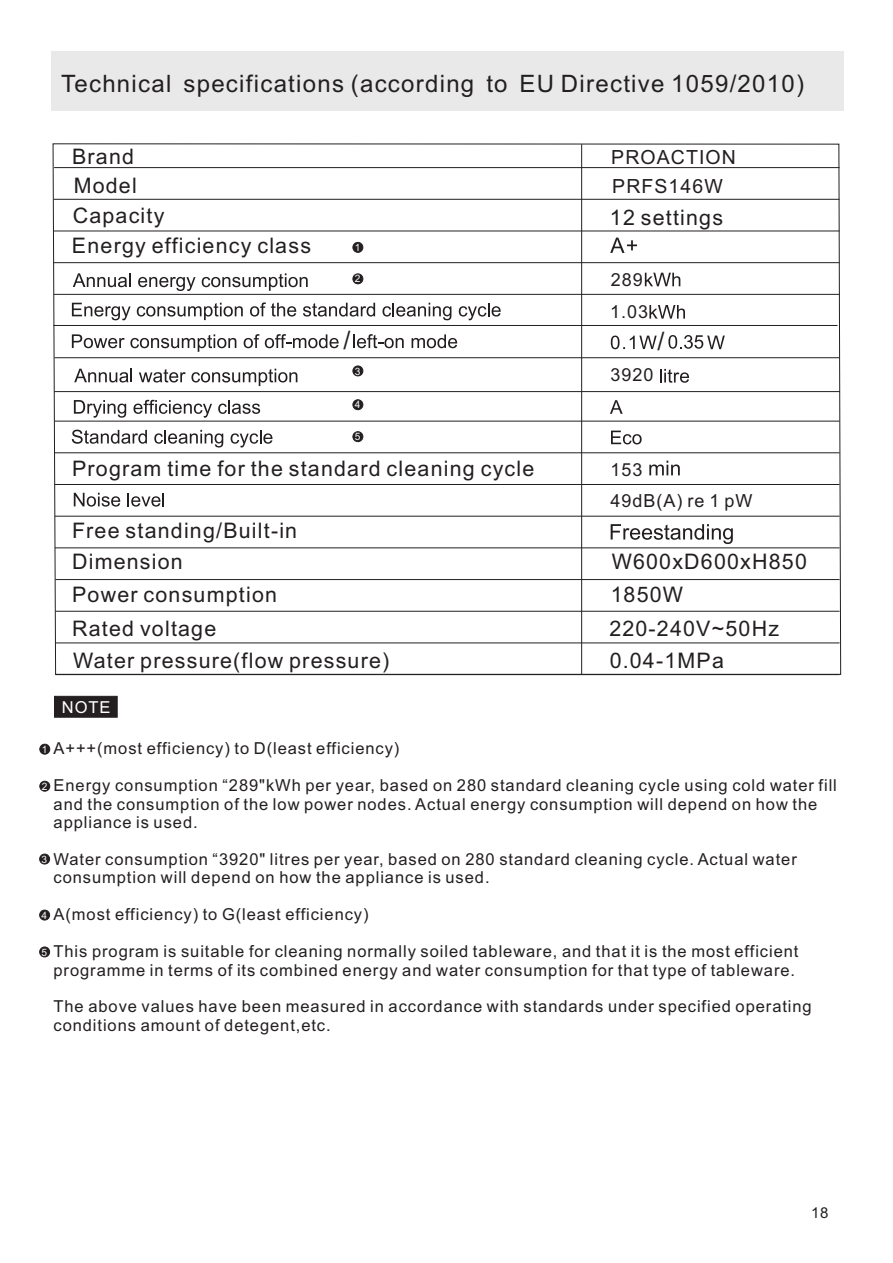
<style>
.page{position:relative;width:893px;height:1263px;background:#fff}
.page>*{position:absolute;margin:0;border:0;box-sizing:border-box;transform-origin:0 0}
.t1{font:25.05px "Arial";color:#231f20}
.t2{font:24px "Arial";letter-spacing:.055em;color:#231f20}
.t3{font:21.45px/31.2px "Arial";letter-spacing:.055em;color:#231f20}
.t4{font:19.5px/29px "Arial";letter-spacing:.055em;color:#231f20}
.t5{font:18px/32.1px "Arial";letter-spacing:.055em;color:#231f20}
.t6{font:16.5px/18.5px "Arial";letter-spacing:.055em;color:#231f20}
.t7{font:16.5px "Arial";color:#fff}
.t8{font:15px "Arial";color:#231f20}
.t9{font:10.2px "Arial";color:#fff}
</style>
<div class="page">
<svg style="left:52px;top:143px;width:789px;height:532px"></svg>
<hr style="left:54px;top:167px;width:785px;height:1px;background:#231f20">
<hr style="left:581px;top:144px;width:1px;height:531px;background:#231f20">
<hr style="left:54px;top:199px;width:785px;height:1px;background:#231f20">
<hr style="left:53px;top:231px;width:786px;height:1px;background:#231f20">
<hr style="left:54px;top:262px;width:785px;height:1px;background:#231f20">
<hr style="left:54px;top:294px;width:785px;height:1px;background:#231f20">
<hr style="left:53px;top:325px;width:784px;height:1px;background:#231f20">
<hr style="left:55px;top:357px;width:784px;height:1px;background:#231f20">
<hr style="left:54px;top:391px;width:785px;height:1px;background:#231f20">
<hr style="left:55px;top:421px;width:784px;height:1px;background:#231f20">
<hr style="left:54px;top:452px;width:785px;height:1px;background:#231f20">
<hr style="left:55px;top:484px;width:784px;height:1px;background:#231f20">
<hr style="left:55px;top:516px;width:784px;height:1px;background:#231f20">
<hr style="left:55px;top:547px;width:784px;height:1px;background:#231f20">
<hr style="left:55px;top:579px;width:784px;height:1px;background:#231f20">
<hr style="left:55px;top:611px;width:784px;height:1px;background:#231f20">
<hr style="left:55px;top:643px;width:784px;height:1px;background:#231f20">
<hr style="left:55px;top:674px;width:784px;height:1px;background:#231f20">
<svg style="left:73px;top:273px;width:58px;height:14px"></svg>
<svg style="left:138px;top:277px;width:57px;height:14px"></svg>
<svg style="left:202px;top:273px;width:106px;height:18px"></svg>
<svg style="left:72px;top:303px;width:59px;height:17px"></svg>
<svg style="left:137px;top:303px;width:106px;height:17px"></svg>
<svg style="left:250px;top:302px;width:46px;height:15px"></svg>
<svg style="left:303px;top:303px;width:72px;height:14px"></svg>
<svg style="left:382px;top:303px;width:69px;height:17px"></svg>
<svg style="left:459px;top:303px;width:41px;height:17px"></svg>
<svg style="left:74px;top:493px;width:46px;height:14px"></svg>
<svg style="left:127px;top:493px;width:37px;height:14px"></svg>
<svg style="left:644px;top:273px;width:36px;height:13px"></svg>
<svg style="left:649px;top:305px;width:36px;height:14px"></svg>
<svg style="left:649px;top:461px;width:30px;height:14px"></svg>
<svg style="left:610px;top:238px;width:27px;height:15px"></svg>
<svg style="left:72px;top:334px;width:164px;height:18px"></svg>
<svg style="left:244px;top:334px;width:15px;height:14px"></svg>
<svg style="left:265px;top:334px;width:73px;height:14px"></svg>
<svg style="left:353px;top:334px;width:50px;height:14px"></svg>
<svg style="left:411px;top:334px;width:46px;height:14px"></svg>
<svg style="left:74px;top:400px;width:52px;height:18px"></svg>
<svg style="left:133px;top:400px;width:79px;height:18px"></svg>
<svg style="left:218px;top:400px;width:42px;height:14px"></svg>
<svg style="left:72px;top:430px;width:75px;height:14px"></svg>
<svg style="left:154px;top:430px;width:69px;height:18px"></svg>
<svg style="left:230px;top:430px;width:42px;height:18px"></svg>
<svg style="left:660px;top:369px;width:29px;height:14px"></svg>
<svg style="left:610px;top:400px;width:12px;height:14px"></svg>
<svg style="left:611px;top:431px;width:30px;height:13px"></svg>
<svg style="left:74px;top:369px;width:58px;height:14px"></svg>
<svg style="left:139px;top:369px;width:158px;height:17px"></svg>
<div style="left:352px;top:242px;width:11px;height:11px;background:#231f20;border:1px solid #231f20;border-radius:50%"></div>
<div style="left:352px;top:273px;width:11px;height:11px;background:#231f20;border:1px solid #231f20;border-radius:50%"></div>
<div style="left:352px;top:366px;width:11px;height:10px;background:#231f20;border:1px solid #231f20;border-radius:50%"></div>
<div style="left:352px;top:399px;width:11px;height:11px;background:#231f20;border:1px solid #231f20;border-radius:50%"></div>
<div style="left:352px;top:431px;width:11px;height:11px;background:#231f20;border:1px solid #231f20;border-radius:50%"></div>
<div style="left:39px;top:744px;width:11px;height:11px;background:#231f20;border:1px solid #231f20;border-radius:50%"></div>
<div style="left:39px;top:781px;width:11px;height:11px;background:#231f20;border:1px solid #231f20;border-radius:50%"></div>
<div style="left:39px;top:854px;width:11px;height:10px;background:#231f20;border:1px solid #231f20;border-radius:50%"></div>
<div style="left:39px;top:910px;width:11px;height:10px;background:#231f20;border:1px solid #231f20;border-radius:50%"></div>
<div style="left:39px;top:947px;width:11px;height:10px;background:#231f20;border:1px solid #231f20;border-radius:50%"></div>
<div style="left:54px;top:696px;width:64px;height:22px;background:#231f20;border:1px solid #231f20"></div>
<div style="left:51px;top:51px;width:792px;height:60px;background:#e9e9e9"></div>
<svg style="left:610px;top:524px;width:122px;height:20px"></svg>
<svg style="left:668px;top:335px;width:56px;height:14px"></svg>
<svg style="left:610px;top:336px;width:46px;height:13px"></svg>
<h2 class="t2" style="left:61px;top:74px;width:744px">Technical specifications (according to EU Directive 1059/2010)</h2>
<h3 class="t3" style="left:72px;top:143px;width:63px">Brand</h3>
<h3 class="t3" style="left:74px;top:172px;width:65px">Model</h3>
<p class="t4" style="left:611px;top:145px;width:126px">PROACTION<br>PRFS146W</p>
<h3 class="t3" style="left:73px;top:202px;width:93px">Capacity</h3>
<h3 class="t3" style="left:610px;top:204px;width:115px">12 settings</h3>
<h3 class="t3" style="left:72px;top:232px;width:240px">Energy efficiency class</h3>
<p class="t9" style="left:355px;top:244px;width:7px">1</p>
<p class="t9" style="left:355px;top:275px;width:7px">2</p>
<p class="t5" style="left:610px;top:266px;width:40px">289<br>1.03</p>
<h1 class="t1" style="left:343px;top:331px;width:8px">/</h1>
<h1 class="t1" style="left:657px;top:332px;width:8px">/</h1>
<p class="t9" style="left:355px;top:367px;width:7px">3</p>
<p class="t9" style="left:355px;top:401px;width:7px">4</p>
<p class="t9" style="left:355px;top:433px;width:7px">5</p>
<p class="t5" style="left:610px;top:361px;width:45px">3920</p>
<h3 class="t3" style="left:72px;top:454px;width:464px">Program time for the standard cleaning cycle</h3>
<p class="t5" style="left:610px;top:456px;width:144px;line-height:30.9px">153<br>49dB(A) re 1 pW</p>
<h3 class="t3" style="left:72px;top:517px;width:227px">Free standing/Built-in<br>Dimension</h3>
<h3 class="t3" style="left:612px;top:548px;width:197px">W600xD600xH850</h3>
<h3 class="t3" style="left:72px;top:581px;width:206px">Power consumption</h3>
<h3 class="t3" style="left:610px;top:581px;width:74px">1850W</h3>
<h3 class="t3" style="left:72px;top:615px;width:146px">Rated voltage</h3>
<h3 class="t3" style="left:609px;top:615px;width:171px">220-240V~50Hz</h3>
<h3 class="t3" style="left:73px;top:647px;width:317px">Water pressure(flow pressure)</h3>
<h3 class="t3" style="left:609px;top:647px;width:116px">0.04-1MPa</h3>
<p class="t7" style="left:62px;top:701px;width:50px">NOTE</p>
<p class="t6" style="left:54px;top:741px;width:347px">A+++(most efficiency) to D(least efficiency)</p>
<p class="t6" style="left:54px;top:778px;width:784px">Energy consumption “289"kWh per year, based on 280 standard cleaning cycle using cold water fill and the consumption of the low power nodes. Actual energy consumption will depend on how the appliance is used.</p>
<p class="t6" style="left:54px;top:852px;width:744px">Water consumption “3920" litres per year, based on 280 standard cleaning cycle. Actual water consumption will depend on how the appliance is used.</p>
<p class="t6" style="left:54px;top:907px;width:316px">A(most efficiency) to G(least efficiency)</p>
<p class="t6" style="left:53px;top:944px;width:746px">This program is suitable for cleaning normally soiled tableware, and that it is the most efficient programme in terms of its combined energy and water consumption for that type of tableware.</p>
<p class="t6" style="left:53px;top:999px;width:759px">The above values have been measured in accordance with standards under specified operating conditions amount of detegent,etc.</p>
<p class="t9" style="left:42px;top:745px;width:7px">1</p>
<p class="t9" style="left:42px;top:782px;width:7px">2</p>
<p class="t9" style="left:42px;top:855px;width:7px">3</p>
<p class="t9" style="left:42px;top:911px;width:7px">4</p>
<p class="t9" style="left:42px;top:948px;width:7px">5</p>
<p class="t8" style="left:811px;top:1207px;width:19px">18</p>
</div>
